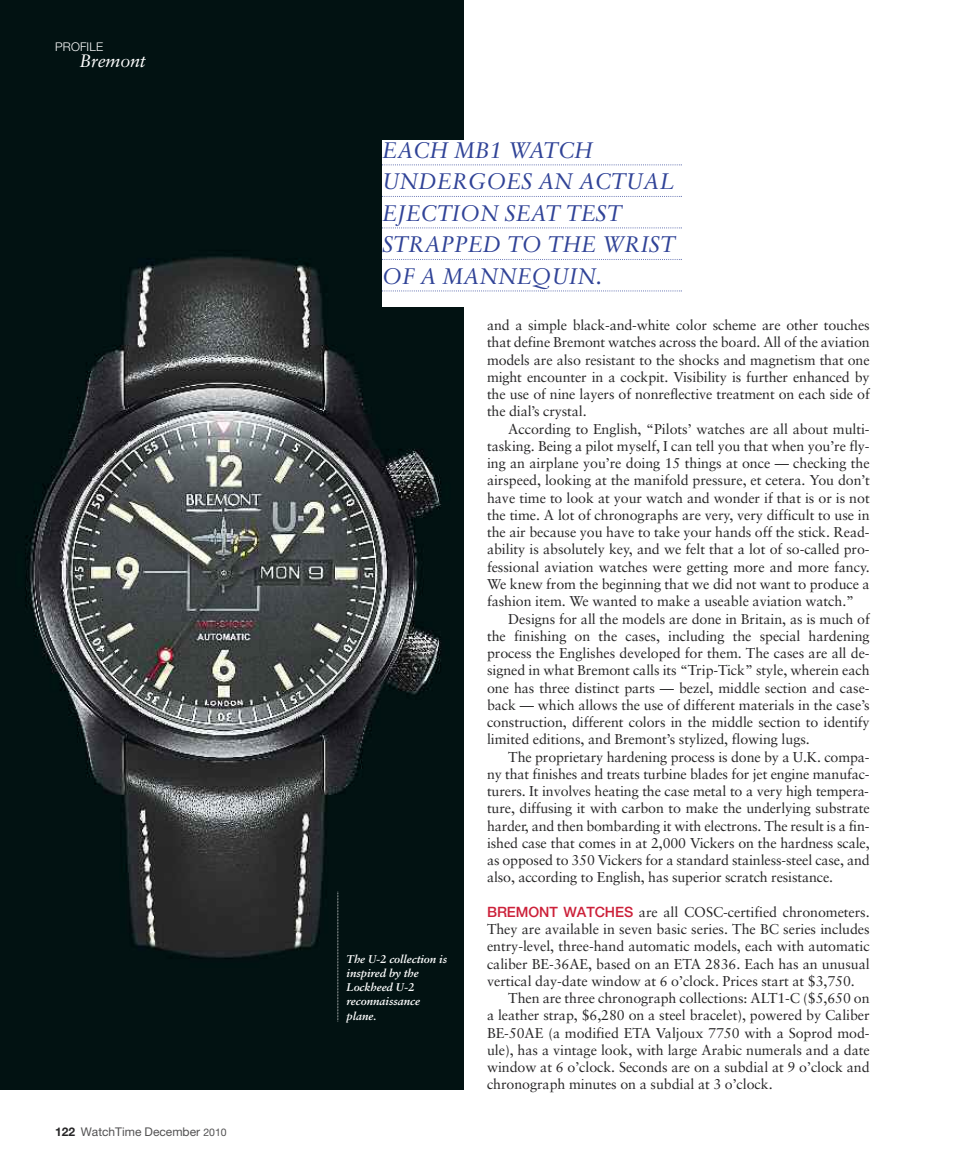
<style>
.page{position:relative;width:972px;height:1175px;background:#fff}
.page>*{position:absolute;margin:0;border:0;box-sizing:border-box;transform-origin:0 0}
.t1{font:italic 22.5px/31.5px "Sabon";letter-spacing:-.005em;color:#304397}
.t2{font:italic 18px "Sabon";letter-spacing:-.015em;color:#fff}
.t3{font:14.25px/17.2px "Sabon";letter-spacing:-.005em;color:#272627;text-align:justify}
.t4{font:12px "Helvetica Neue LT Pro";color:#525152}
.t5{font:300 12px "Helvetica Neue LT Pro";letter-spacing:.01em;color:#fff}
.t6{font:italic 700 11.25px/14.2px "Sabon";letter-spacing:-.005em;color:#fff}
.s1{font-weight:700;color:#272627}
.s2{font-size:10.5px}
.s3{font-family:"Helvetica Neue LT Pro";font-weight:500;color:#cc213a}
</style>
<div class="page">
<img style="left:0;top:0;width:464px;height:1089px">
<div style="left:382px;top:140px;width:300px;height:167px;background:#fff"></div>
<svg style="left:382px;top:164px;width:300px;height:1px"></svg>
<svg style="left:382px;top:196px;width:300px;height:1px"></svg>
<svg style="left:382px;top:227px;width:300px;height:1px"></svg>
<svg style="left:382px;top:259px;width:300px;height:1px"></svg>
<svg style="left:382px;top:290px;width:300px;height:1px"></svg>
<svg style="left:337px;top:891px;width:1px;height:130px"></svg>
<p class="t5" style="left:55px;top:43px;width:49px">PROFILE</p>
<p class="t2" style="left:79px;top:54px;width:68px">Bremont</p>
<p class="t4" style="left:55px;top:1127px;width:173px"><span class="s1">122</span> WatchTime December <span class="s2">2010</span></p>
<h1 class="t1" style="left:382px;top:136px;width:294px">EACH MB1 WATCH<br>UNDERGOES AN ACTUAL<br>EJECTION SEAT TEST<br>STRAPPED TO THE WRIST<br>OF A MANNEQUIN.</h1>
<p class="t3" style="left:487px;top:318px;width:384px">and a simple black-and-white color scheme are other touches that define Bremont watches across the board. All of the aviation models are also resistant to the shocks and magnetism that one might encounter in a cockpit. Visibility is further enhanced by the use of nine layers of nonreflective treatment on each side of the dial’s crystal.</p>
<p class="t3" style="left:487px;top:422px;width:384px;text-indent:21px">According to English, “Pilots’ watches are all about multi&shy;tasking. Being a pilot myself, I can tell you that when you’re fly&shy;ing an airplane you’re doing 15 things at once — checking the airspeed, looking at the manifold pressure, et cetera. You don’t have time to look at your watch and wonder if that is or is not the time. A lot of chronographs are very, very difficult to use in the air because you have to take your hands off the stick. Read&shy;ability is absolutely key, and we felt that a lot of so-called pro&shy;fessional aviation watches were getting more and more fancy.<br>We knew from the beginning that we did not want to produce a fashion item. We wanted to make a useable aviation watch.”</p>
<p class="t3" style="left:487px;top:611px;width:384px;text-indent:21px">Designs for all the models are done in Britain, as is much of the finishing on the cases, including the special hardening process the Englishes developed for them. The cases are all de&shy;signed in what Bremont calls its “Trip-Tick” style, wherein each one has three distinct parts — bezel, middle section and case&shy;back — which allows the use of different materials in the case’s construction, different colors in the middle section to identify limited editions, and Bremont’s stylized, flowing lugs.</p>
<p class="t3" style="left:487px;top:749px;width:384px;text-indent:21px">The proprietary hardening process is done by a U.K. compa&shy;ny that finishes and treats turbine blades for jet engine manufac&shy;turers. It involves heating the case metal to a very high tempera&shy;ture, diffusing it with carbon to make the underlying substrate harder, and then bombarding it with electrons. The result is a fin&shy;ished case that comes in at 2,000 Vickers on the hardness scale, as opposed to 350 Vickers for a standard stainless-steel case, and also, according to English, has superior scratch resistance.</p>
<p class="t3" style="left:487px;top:905px;width:384px"><span class="s3">BREMONT WATCHES</span> are all COSC-certified chronometers.<br>They are available in seven basic series. The BC series includes entry-level, three-hand automatic models, each with automatic caliber BE-36AE, based on an ETA 2836. Each has an unusual vertical day-date window at 6 o’clock. Prices start at $3,750.</p>
<p class="t3" style="left:487px;top:991px;width:384px;text-indent:21px">Then are three chronograph collections: ALT1-C ($5,650 on a leather strap, $6,280 on a steel bracelet), powered by Caliber BE-50AE (a modified ETA Valjoux 7750 with a Soprod mod&shy;ule), has a vintage look, with large Arabic numerals and a date window at 6 o’clock. Seconds are on a subdial at 9 o’clock and chronograph minutes on a subdial at 3 o’clock.</p>
<p class="t6" style="left:347px;top:953px;width:102px">The U-2 collection is inspired by the<br>Lockheed U-2 reconnaissance plane.</p>
</div>
